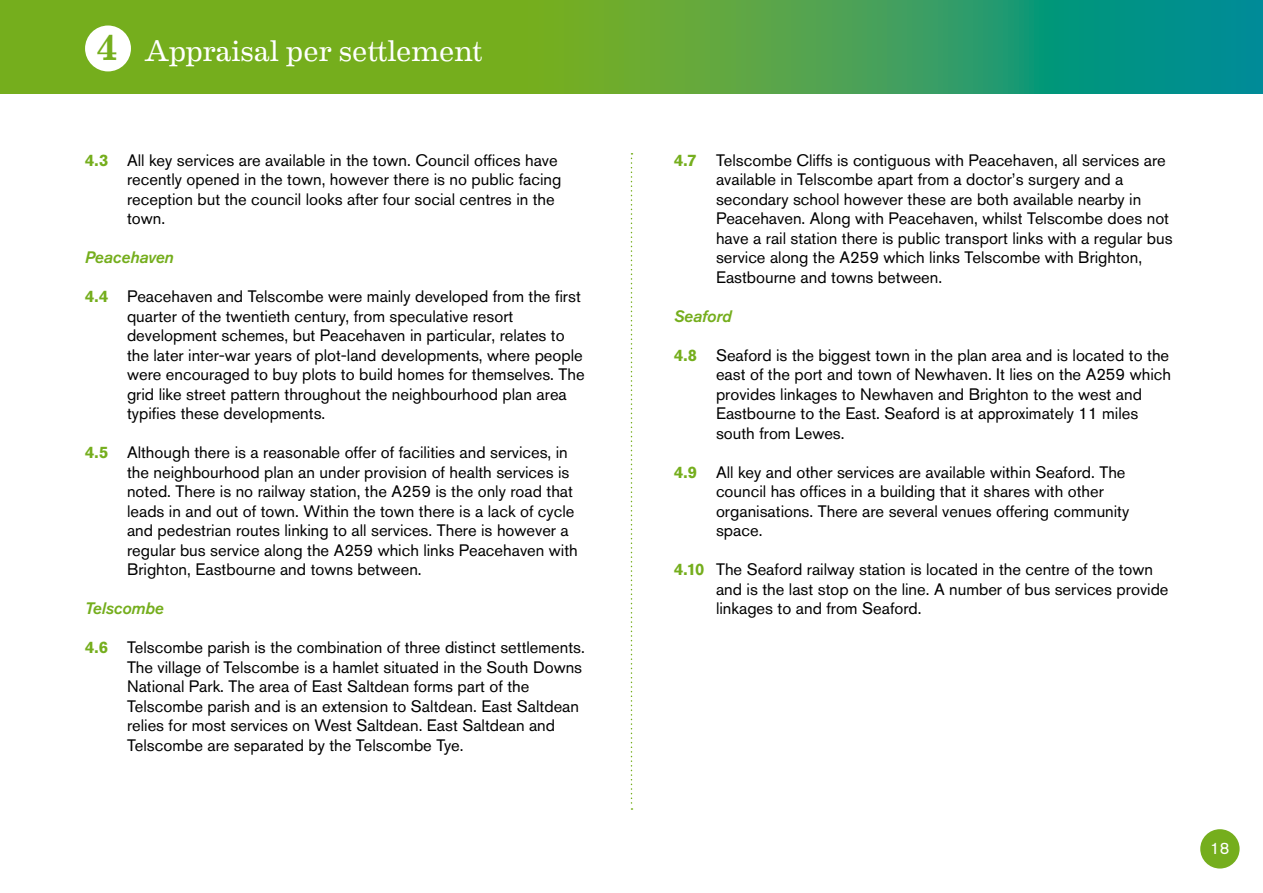
<style>
.page{position:relative;width:1263px;height:893px;background:#fff}
.page>*{position:absolute;margin:0;border:0;box-sizing:border-box;transform-origin:0 0}
.t1{font:30px "Eames Century Modern";letter-spacing:-.005em;color:#fff}
.t2{font:16.5px/19.5px "Akzidenz Grotesk BQ";color:#000}
.t3{font:italic 16.5px "Akzidenz Grotesk BQ Med";letter-spacing:-.01em;color:#75ae1d}
.t4{font:16.5px "Akzidenz Grotesk BQ";color:#fff}
.s1{font-weight:500;font-size:36px;color:#75ae1d}
.s2{font-weight:700;color:#75ae1d}
</style>
<div class="page">
<svg style="left:0;top:0;width:1263px;height:94px;background:#51a443"></svg>
<svg style="left:631px;top:153px;width:1px;height:657px"></svg>
<div style="left:1200px;top:829px;width:39px;height:39px;background:#75ae1d;border-radius:50%"></div>
<div style="left:85px;top:26px;width:46px;height:45px;background:#fff;border-radius:50%"></div>
<h1 class="t1" style="left:96px;top:28px;width:388px"><span class="s1">4</span> Appraisal per settlement</h1>
<p class="t2" style="left:127px;top:150px;width:436px;text-indent:-42px"><span class="s2">4.3</span> All key services are available in the town. Council offices have recently opened in the town, however there is no public facing reception but the council looks after four social centres in the town.</p>
<p class="t3" style="left:85px;top:248px;width:90px">Peacehaven</p>
<p class="t2" style="left:127px;top:287px;width:459px;text-indent:-42px"><span class="s2">4.4</span> Peacehaven and Telscombe were mainly developed from the first quarter of the twentieth century, from speculative resort development schemes, but Peacehaven in particular, relates to the later inter-war years of plot-land developments, where people were encouraged to buy plots to build homes for themselves. The grid like street pattern throughout the neighbourhood plan area typifies these developments.</p>
<p class="t2" style="left:127px;top:443px;width:452px;text-indent:-42px"><span class="s2">4.5</span> Although there is a reasonable offer of facilities and services, in the neighbourhood plan an under provision of health services is noted. There is no railway station, the A259 is the only road that leads in and out of town. Within the town there is a lack of cycle and pedestrian routes linking to all services. There is however a regular bus service along the A259 which links Peacehaven with Brighton, Eastbourne and towns between.</p>
<p class="t3" style="left:85px;top:599px;width:80px">Telscombe</p>
<p class="t2" style="left:127px;top:638px;width:459px;text-indent:-42px"><span class="s2">4.6</span> Telscombe parish is the combination of three distinct settlements.<br>The village of Telscombe is a hamlet situated in the South Downs National Park. The area of East Saltdean forms part of the Telscombe parish and is an extension to Saltdean. East Saltdean relies for most services on West Saltdean. East Saltdean and Telscombe are separated by the Telscombe Tye.</p>
<p class="t2" style="left:716px;top:150px;width:458px;text-indent:-42px"><span class="s2">4.7</span> Telscombe Cliffs is contiguous with Peacehaven, all services are available in Telscombe apart from a doctor’s surgery and a secondary school however these are both available nearby in Peacehaven. Along with Peacehaven, whilst Telscombe does not have a rail station there is public transport links with a regular bus service along the A259 which links Telscombe with Brighton, Eastbourne and towns between.</p>
<p class="t3" style="left:674px;top:307px;width:59px">Seaford</p>
<p class="t2" style="left:716px;top:345px;width:456px;text-indent:-42px"><span class="s2">4.8</span> Seaford is the biggest town in the plan area and is located to the east of the port and town of Newhaven. It lies on the A259 which provides linkages to Newhaven and Brighton to the west and Eastbourne to the East. Seaford is at approximately 11 miles south from Lewes.</p>
<p class="t2" style="left:716px;top:462px;width:415px;text-indent:-42px"><span class="s2">4.9</span> All key and other services are available within Seaford. The council has offices in a building that it shares with other organisations. There are several venues offering community space.</p>
<p class="t2" style="left:716px;top:560px;width:454px;text-indent:-42px"><span class="s2">4.10</span> The Seaford railway station is located in the centre of the town and is the last stop on the line. A number of bus services provide linkages to and from Seaford.</p>
<p class="t4" style="left:1210px;top:838px;width:21px">18</p>
</div>
